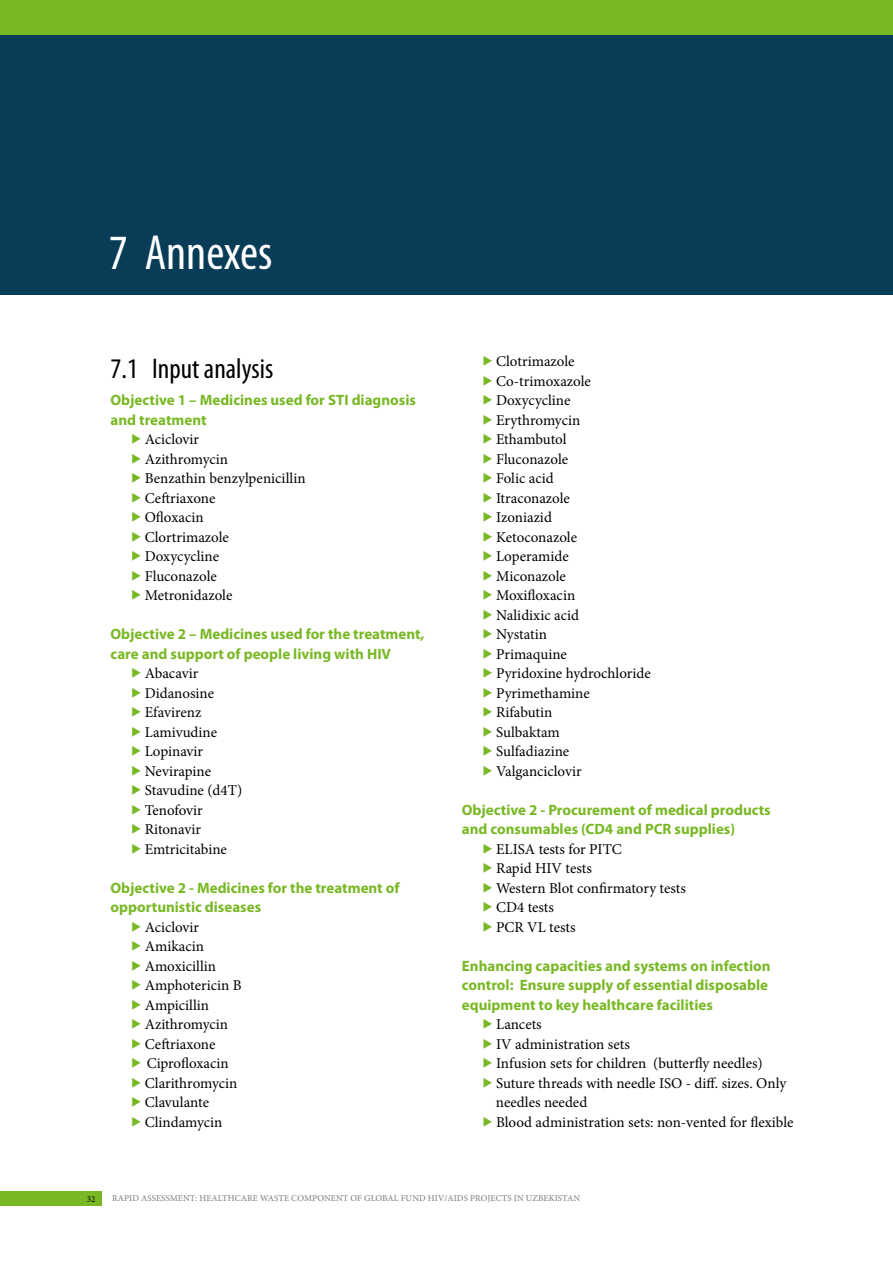
<style>
.page{position:relative;width:893px;height:1263px;background:#fff}
.page>*{position:absolute;margin:0;border:0;box-sizing:border-box;transform-origin:0 0}
.t1{font:condensed 49.5px "Myriad Pro";color:#fff}
.t2{font:condensed 28.5px "Myriad Pro";color:#000}
.t3{font:15px/19.5px "Minion Pro";color:#000}
.t4{font:700 15px/19.5px "Myriad Pro";color:#79b825}
.t5{font:9px "Minion Pro";letter-spacing:.01em;color:#7a7b7a}
.t6{font:9px "Minion Pro";color:#000}
.s1{font-family:"Geometric Arrows";font-size:10.5px;color:#79b825}
</style>
<div class="page">
<div style="left:0;top:1191px;width:102px;height:15px;background:#79b825"></div>
<div style="left:0;top:0;width:893px;height:295px;background:#093d57"></div>
<div style="left:0;top:0;width:893px;height:35px;background:#79b825"></div>
<h1 class="t1" style="left:109px;top:225px;width:165px">7 Annexes</h1>
<h2 class="t2" style="left:111px;top:354px;width:164px">7.1 Input analysis</h2>
<p class="t4" style="left:111px;top:390px;width:307px">Objective 1 – Medicines used for STI diagnosis and treatment</p>
<p class="t3" style="left:132px;top:430px;width:175px"><span class="s1">{</span> Aciclovir<br><span class="s1">{</span> Azithromycin<br><span class="s1">{</span> Benzathin benzylpenicillin <span class="s1">{</span> Ceftriaxone<br><span class="s1">{</span> Ofloxacin<br><span class="s1">{</span> Clortrimazole<br><span class="s1">{</span> Doxycycline<br><span class="s1">{</span> Fluconazole<br><span class="s1">{</span> Metronidazole</p>
<p class="t4" style="left:111px;top:624px;width:315px">Objective 2 – Medicines used for the treatment, care and support of people living with HIV</p>
<p class="t3" style="left:132px;top:664px;width:112px"><span class="s1">{</span> Abacavir<br><span class="s1">{</span> Didanosine<br><span class="s1">{</span> Efavirenz<br><span class="s1">{</span> Lamivudine<br><span class="s1">{</span> Lopinavir<br><span class="s1">{</span> Nevirapine<br><span class="s1">{</span> Stavudine (d4T) <span class="s1">{</span> Tenofovir<br><span class="s1">{</span> Ritonavir<br><span class="s1">{</span> Emtricitabine</p>
<p class="t4" style="left:111px;top:878px;width:291px">Objective 2 - Medicines for the treatment of opportunistic diseases</p>
<p class="t3" style="left:132px;top:917px;width:110px"><span class="s1">{</span> Aciclovir<br><span class="s1">{</span> Amikacin<br><span class="s1">{</span> Amoxicillin<br><span class="s1">{</span> Amphotericin B <span class="s1">{</span> Ampicillin<br><span class="s1">{</span> Azithromycin <span class="s1">{</span> Ceftriaxone<br><span class="s1">{</span> Ciprofloxacin <span class="s1">{</span> Clarithromycin <span class="s1">{</span> Clavulante<br><span class="s1">{</span> Clindamycin</p>
<p class="t3" style="left:483px;top:352px;width:169px"><span class="s1">{</span> Clotrimazole<br><span class="s1">{</span> Co-trimoxazole<br><span class="s1">{</span> Doxycycline<br><span class="s1">{</span> Erythromycin<br><span class="s1">{</span> Ethambutol<br><span class="s1">{</span> Fluconazole<br><span class="s1">{</span> Folic acid<br><span class="s1">{</span> Itraconazole<br><span class="s1">{</span> Izoniazid<br><span class="s1">{</span> Ketoconazole<br><span class="s1">{</span> Loperamide<br><span class="s1">{</span> Miconazole<br><span class="s1">{</span> Moxifloxacin<br><span class="s1">{</span> Nalidixic acid<br><span class="s1">{</span> Nystatin<br><span class="s1">{</span> Primaquine<br><span class="s1">{</span> Pyridoxine hydrochloride <span class="s1">{</span> Pyrimethamine<br><span class="s1">{</span> Rifabutin<br><span class="s1">{</span> Sulbaktam<br><span class="s1">{</span> Sulfadiazine<br><span class="s1">{</span> Valganciclovir</p>
<p class="t4" style="left:462px;top:800px;width:310px">Objective 2 - Procurement of medical products and consumables (CD4 and PCR supplies)</p>
<p class="t3" style="left:483px;top:839px;width:22px"><span class="s1">{</span> ELISA</p>
<p class="t3" style="left:483px;top:839px;width:204px;text-indent:56px">tests for PITC<br><span class="s1">{</span> Rapid HIV tests<br><span class="s1">{</span> Western Blot confirmatory tests <span class="s1">{</span> CD4 tests<br><span class="s1">{</span> PCR VL tests</p>
<p class="t4" style="left:462px;top:956px;width:310px">Enhancing capacities and systems on infection control: Ensure supply of essential disposable equipment to key healthcare facilities</p>
<p class="t3" style="left:483px;top:1015px;width:281px"><span class="s1">{</span> Lancets<br><span class="s1">{</span> IV administration sets<br><span class="s1">{</span> Infusion sets for children (butterfly needles) <span class="s1">{</span> Suture threads with needle ISO</p>
<p class="t3" style="left:686px;top:1073px;width:102px">- diff. sizes. Only</p>
<p class="t3" style="left:483px;top:1093px;width:312px;text-indent:13px">needles needed<br><span class="s1">{</span> Blood administration sets: non-vented for flexible</p>
<p class="t6" style="left:87px;top:1193px;width:10px">32</p>
<p class="t5" style="left:112px;top:1192px;width:342px">Rapid Assessment: Healthcare Waste Component of Global Fund HIV/AIDS</p>
<p class="t5" style="left:470px;top:1192px;width:112px">Projects in Uzbekistan</p>
</div>
